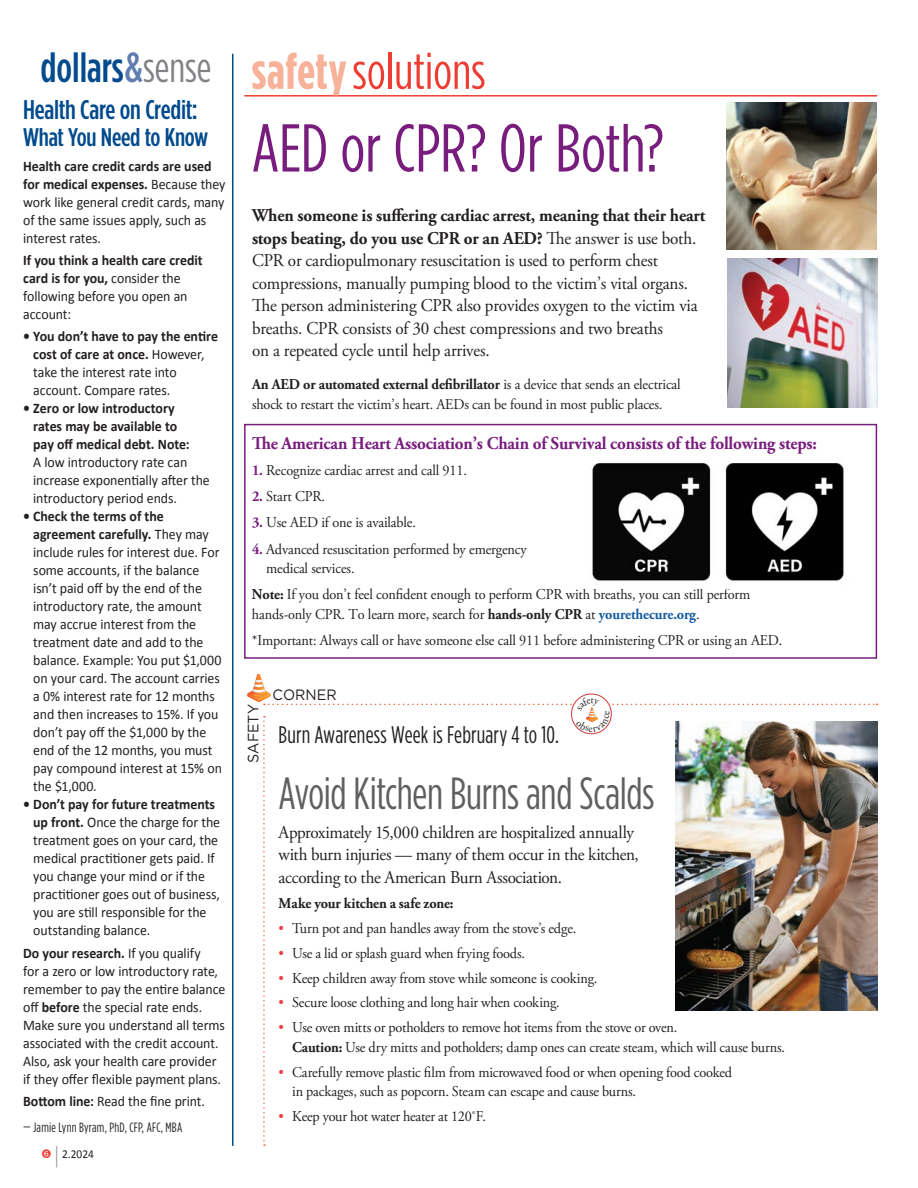
<style>
.page{position:relative;width:918px;height:1188px;background:#fff}
.page>*{position:absolute;margin:0;border:0;box-sizing:border-box;transform-origin:0 0}
.MainHeadline_HOPE{font:67.5px "Gotham Condensed";color:#781d7d}
.MainHeadline_HOPE-2{font:51px "Gotham Condensed";color:#ee3e34}
.t1{font:45px "Gotham Condensed";letter-spacing:-.01em;color:#5f5f62;scale:.95 1}
.t2{font:500 42px "Gotham Condensed";color:#004a8d}
.t3{font:500 27px "Gotham Condensed";letter-spacing:-.01em;color:#004a8d;scale:1.05 1}
.t4{font:500 25.5px "Gotham Condensed";letter-spacing:-.01em;color:#004a8d;scale:1.05 1}
.t5{font:24px "Gotham Condensed";letter-spacing:.005em;color:#231f20;scale:.95 1}
.t6{font:18px/22.5px "Adobe Garamond Pro";letter-spacing:-.01em;color:#231f20;scale:.95 1}
.t7{font:700 18px "Adobe Garamond Pro";letter-spacing:-.01em;color:#781d7d;scale:.95 1}
.t8{font:15px/19.5px "Adobe Garamond Pro";letter-spacing:-.01em;color:#231f20;scale:.95 1}
.t9{font:700 15px "Adobe Garamond Pro";letter-spacing:-.01em;color:#231f20;scale:.95 1}
.t10{font:15px "Gotham";color:#231f20;scale:.95 1}
.t11{font:14.7px/18px "Calibri";letter-spacing:-.005em;color:#231f20;scale:.95 1}
.t12{font:13.5px "Gotham Condensed";letter-spacing:.02em;color:#231f20;scale:.95 1}
.Main_Body_Text_HOPE__Sans_Serif{font:12px "Calibri";color:#231f20;scale:.95 1}
.s1{color:#5f7bb0}
.s2{font-weight:400;color:#808285}
.s3{font-weight:700;color:#f9b29a}
.s4{font-weight:700}
.s5{font-weight:700;color:#781d7d}
.s6{font-weight:700;color:#155e9f}
.s7{color:#ee3d41}
.s8{font-size:24px;color:#8a8c8f}
</style>
<div class="page">
<hr style="left:245px;top:95px;width:632px;height:2px;background:#ee3e34">
<hr style="left:232px;top:54px;width:1px;height:1092px;background:#004a8d">
<img style="left:590px;top:463px;width:254px;height:118px">
<div style="left:244px;top:424px;width:633px;height:235px;border:2px solid #781d7d"></div>
<img style="left:727px;top:103px;width:149px;height:146px">
<img style="left:728px;top:258px;width:149px;height:150px">
<svg style="left:247px;top:674px;width:631px;height:472px"></svg>
<p class="t2" style="left:40px;top:43px;width:173px">dollars <span class="s1">&amp;</span> <span class="s2">sense</span></p>
<p class="MainHeadline_HOPE-2" style="left:252px;top:42px;width:235px"><span class="s3">safety</span>solutions</p>
<p class="t3" style="left:23px;top:94px;width:168px">Health Care on Credit:</p>
<p class="t4" style="left:23px;top:122px;width:178px">What You Need to Know</p>
<p class="t11" style="left:23px;top:156px;width:214px"><span class="s4">Health care credit cards are used for medical expenses.</span> Because they work like general credit cards, many of the same issues apply, such as interest rates.</p>
<p class="t11" style="left:23px;top:250px;width:190px"><span class="s4">If you think a health care credit card is for you,</span> consider the following before you open an account:</p>
<p class="t11" style="left:33px;top:327px;width:196px;text-indent:-10px"><span class="s4">• You don’t have to pay the entire cost of care at once.</span> However, take the interest rate into account. Compare rates.</p>
<p class="t11" style="left:33px;top:399px;width:187px;text-indent:-10px"><span class="s4">• Zero or low introductory<br>rates may be available to<br>pay off medical debt. Note:<br></span>A low introductory rate can increase exponentially after the introductory period ends.</p>
<p class="t11" style="left:33px;top:507px;width:200px;text-indent:-10px"><span class="s4">• Check the terms of the agreement carefully.</span> They may include rules for interest due. For some accounts, if the balance isn’t paid off by the end of the introductory rate, the amount may accrue interest from the treatment date and add to the balance. Example: You put $1,000 on your card. The account carries a 0% interest rate for 12 months and then increases to 15%. If you don’t pay off the $1,000 by the end of the 12 months, you must pay compound interest at 15% on the $1,000.</p>
<p class="t11" style="left:33px;top:795px;width:198px;text-indent:-10px"><span class="s4">• Don’t pay for future treatments up front.</span> Once the charge for the treatment goes on your card, the medical practitioner gets paid. If you change your mind or if the practitioner goes out of business, you are still responsible for the outstanding balance.</p>
<p class="t11" style="left:23px;top:943px;width:214px"><span class="s4">Do your research.</span> If you qualify<br>for a zero or low introductory rate, remember to pay the entire balance off <span class="s4">before</span> the special rate ends.<br>Make sure you understand all terms associated with the credit account.<br>Also, ask your health care provider if they offer flexible payment plans.</p>
<p class="t11" style="left:23px;top:1091px;width:193px"><span class="s4">Bottom line:</span> Read the fine print.</p>
<p class="t12" style="left:23px;top:1119px;width:169px">— Jamie Lynn Byram, PhD, CFP, AFC, MBA</p>
<p class="MainHeadline_HOPE" style="left:252px;top:109px;width:414px">AED or CPR? Or Both?</p>
<p class="t6" style="left:252px;top:205px;width:479px"><span class="s4">When someone is suffering cardiac arrest, meaning that their heart stops beating, do you use CPR or an AED?</span> The answer is use both.<br>CPR or cardiopulmonary resuscitation is used to perform chest compressions, manually pumping blood to the victim’s vital organs.<br>The person administering CPR also provides oxygen to the victim via breaths. CPR consists of 30 chest compressions and two breaths<br>on a repeated cycle until help arrives.</p>
<p class="t8" style="left:252px;top:375px;width:453px"><span class="s4">An AED or automated external defibrillator</span> is a device that sends an electrical shock to restart the victim’s heart. AEDs can be found in most public places.</p>
<p class="t7" style="left:252px;top:432px;width:596px">The American Heart Association’s Chain of Survival consists of the following steps:</p>
<p class="t8" style="left:252px;top:461px;width:228px"><span class="s5">1.</span> Recognize cardiac arrest and call 911.</p>
<p class="t8" style="left:252px;top:487px;width:78px"><span class="s5">2.</span> Start CPR.</p>
<p class="t8" style="left:252px;top:513px;width:174px"><span class="s5">3.</span> Use AED if one is available.</p>
<p class="t8" style="left:266px;top:540px;width:276px;text-indent:-14px"><span class="s5">4.</span> Advanced resuscitation performed by emergency medical services.</p>
<p class="t8" style="left:252px;top:585px;width:526px"><span class="s4">Note:</span> If you don’t feel confident enough to perform CPR with breaths, you can still perform hands-only CPR. To learn more, search for <span class="s4">hands-only CPR</span> at <span class="s6">yourethecure.org</span>.</p>
<p class="t8" style="left:252px;top:631px;width:560px">*Important: Always call or have someone else call 911 before administering CPR or using an AED.</p>
<p class="t10" style="left:273px;top:685px;width:69px">CORNER</p>
<p class="t5" style="left:279px;top:721px;width:297px">Burn Awareness Week is February 4 to 10.</p>
<p class="t1" style="left:279px;top:767px;width:397px">Avoid Kitchen Burns and Scalds</p>
<p class="t6" style="left:279px;top:822px;width:380px">Approximately 15,000 children are hospitalized annually with burn injuries — many of them occur in the kitchen, according to the American Burn Association.</p>
<p class="t9" style="left:279px;top:894px;width:186px">Make your kitchen a safe zone:</p>
<p class="t8" style="left:279px;top:919px;width:315px"><span class="s7">•</span> Turn pot and pan handles away from the stove’s edge.</p>
<p class="t8" style="left:279px;top:944px;width:261px"><span class="s7">•</span> Use a lid or splash guard when frying foods.</p>
<p class="t8" style="left:279px;top:969px;width:337px"><span class="s7">•</span> Keep children away from stove while someone is cooking.</p>
<p class="t8" style="left:279px;top:993px;width:297px"><span class="s7">•</span> Secure loose clothing and long hair when cooking.</p>
<p class="t8" style="left:292px;top:1018px;width:520px;text-indent:-13px"><span class="s7">•</span> Use oven mitts or potholders to remove hot items from the stove or oven.<br><span class="s4">Caution:</span> Use dry mitts and potholders; damp ones can create steam, which will cause burns.</p>
<p class="t8" style="left:292px;top:1063px;width:465px;text-indent:-13px"><span class="s7">•</span> Carefully remove plastic film from microwaved food or when opening food cooked in packages, such as popcorn. Steam can escape and cause burns.</p>
<p class="t8" style="left:279px;top:1107px;width:220px"><span class="s7">•</span> Keep your hot water heater at 120˚F.</p>
<p class="t10" style="left:244px;top:763px;width:63px;rotate:-90deg">SAFETY</p>
<p class="Main_Body_Text_HOPE__Sans_Serif" style="left:54px;top:1147px;width:43px"><span class="s8">|</span> 2.2024</p>
</div>
